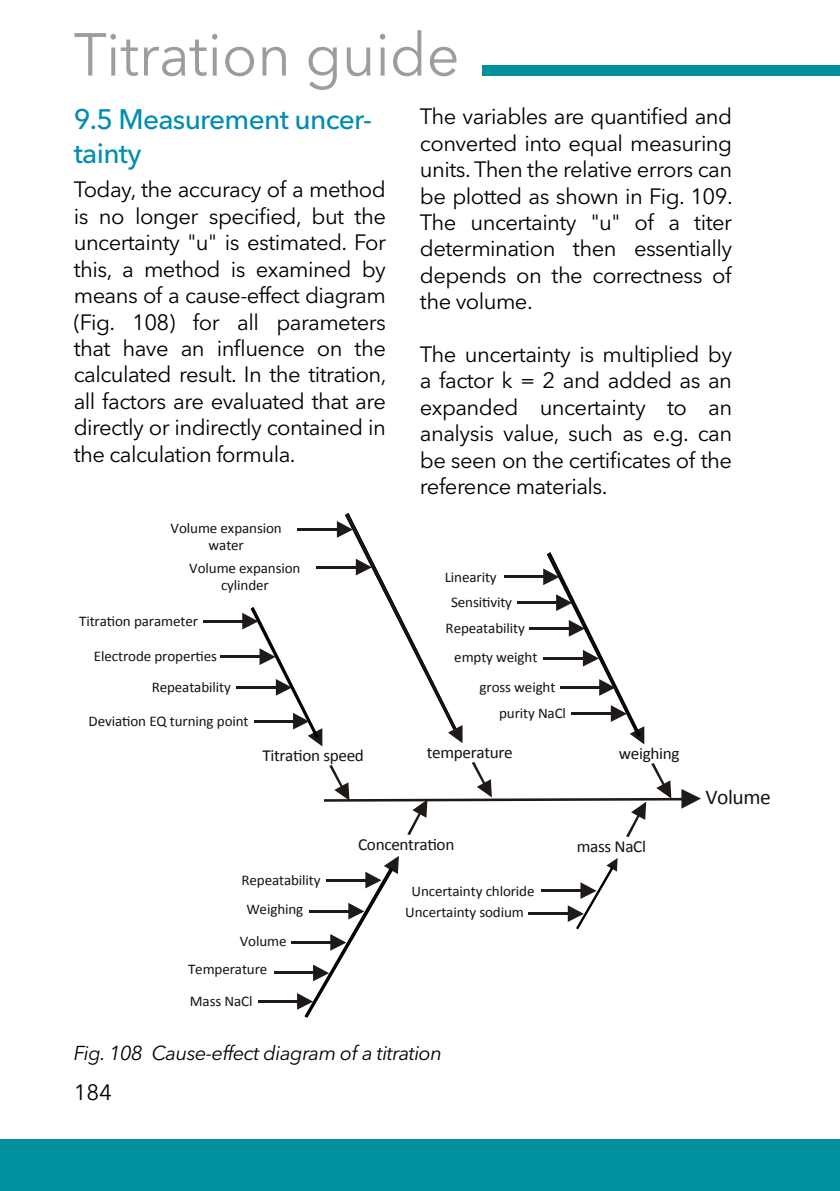
<style>
.page{position:relative;width:840px;height:1191px;background:#fff}
.page>*{position:absolute;margin:0;border:0;box-sizing:border-box;transform-origin:0 0}
.t1{font:60px "Avenir Next LT Pro";color:#9d9d9c;scale:.96 1}
.t2{font:500 28px/33.6px "Avenir Next LT Pro";letter-spacing:-.025em;color:#008db2}
.t3{font:22px/26.4px "Avenir Next LT Pro";letter-spacing:-.025em;color:#000;text-align:justify}
.t4{font:21px "Calibri";letter-spacing:-.02em;color:#121415}
.t5{font:italic 20px "Avenir Next LT Pro";letter-spacing:-.025em;color:#000}
.t6{font:16.8px "Calibri";letter-spacing:-.02em;color:#121415}
.t7{font:14.8px/17.8px "Calibri";letter-spacing:-.01em;color:#121415}
</style>
<div class="page">
<hr style="left:541px;top:889px;width:40px;height:3px;background:#1f1a17">
<svg style="left:567px;top:858px;width:50px;height:71px"></svg>
<hr style="left:528px;top:912px;width:40px;height:3px;background:#1f1a17">
<hr style="left:291px;top:941px;width:40px;height:2px;background:#1f1a17">
<hr style="left:274px;top:971px;width:40px;height:3px;background:#1f1a17">
<svg style="left:297px;top:856px;width:101px;height:162px"></svg>
<hr style="left:258px;top:1000px;width:40px;height:2px;background:#1f1a17">
<hr style="left:236px;top:686px;width:41px;height:2px;background:#1f1a17">
<hr style="left:220px;top:655px;width:40px;height:3px;background:#1f1a17">
<svg style="left:242px;top:607px;width:80px;height:139px"></svg>
<hr style="left:203px;top:620px;width:40px;height:2px;background:#1f1a17">
<hr style="left:316px;top:566px;width:40px;height:2px;background:#1f1a17">
<svg style="left:337px;top:513px;width:125px;height:230px"></svg>
<hr style="left:297px;top:528px;width:41px;height:2px;background:#1f1a17">
<hr style="left:529px;top:627px;width:40px;height:2px;background:#1f1a17">
<svg style="left:324px;top:762px;width:376px;height:75px"></svg>
<hr style="left:504px;top:575px;width:40px;height:3px;background:#1f1a17">
<svg style="left:543px;top:552px;width:101px;height:192px"></svg>
<hr style="left:516px;top:601px;width:41px;height:3px;background:#1f1a17">
<div style="left:0;top:1139px;width:839px;height:52px;background:#008f9d"></div>
<div style="left:482px;top:65px;width:357px;height:11px;background:#008f9d"></div>
<h1 class="t1" style="left:74px;top:19px;width:403px">Titration guide</h1>
<p class="t2" style="left:74px;top:102px;width:300px">9.5 Measurement uncer&shy;tainty</p>
<p class="t3" style="left:74px;top:177px;width:314px">Today, the accuracy of a method is no longer specified, but the uncertainty "u" is estimated. For this, a method is examined by means of a cause-effect diagram (Fig. 108) for all parameters that have an influence on the calculated result. In the titration, all factors are evaluated that are directly or indirectly contained in the calculation formula.</p>
<p class="t7" style="left:170px;top:519px;width:113px;text-align:center">Volume expansion water</p>
<p class="t7" style="left:189px;top:559px;width:113px;text-align:center">Volume expansion cylinder</p>
<p class="t7" style="left:79px;top:612px;width:120px">Titration parameter</p>
<p class="t7" style="left:94px;top:647px;width:124px">Electrode properties</p>
<p class="t7" style="left:152px;top:678px;width:81px">Repeatability</p>
<p class="t7" style="left:88px;top:712px;width:161px">Deviation EQ turning point</p>
<p class="t6" style="left:262px;top:745px;width:103px">Titration speed</p>
<p class="t3" style="left:420px;top:104px;width:314px">The variables are quantified and converted into equal measuring units. Then the relative errors can be plotted as shown in Fig. 109.<br>The uncertainty "u" of a titer determination then essentially depends on the correctness of the volume.</p>
<p class="t3" style="left:420px;top:341px;width:313px">The uncertainty is multiplied by a factor k = 2 and added as an expanded uncertainty to an analysis value, such as e.g. can be seen on the certificates of the reference materials.</p>
<p class="t7" style="left:451px;top:564px;width:63px;line-height:25.8px;text-indent:-6px">Linearity<br>Sensitivity</p>
<p class="t7" style="left:445px;top:619px;width:81px">Repeatability</p>
<p class="t7" style="left:454px;top:648px;width:85px">empty weight</p>
<p class="t7" style="left:479px;top:678px;width:77px">gross weight</p>
<p class="t7" style="left:499px;top:704px;width:68px">purity NaCl</p>
<p class="t6" style="left:426px;top:742px;width:87px">temperature</p>
<p class="t6" style="left:618px;top:743px;width:62px">weighing</p>
<p class="t4" style="left:705px;top:784px;width:67px">Volume</p>
<p class="t7" style="left:246px;top:865px;width:76px;line-height:29.4px;text-indent:-5px">Repeatability<br>Weighing</p>
<p class="t7" style="left:188px;top:926px;width:100px;line-height:28.4px;text-indent:52px">Volume<br>Temperature</p>
<p class="t7" style="left:190px;top:992px;width:64px">Mass NaCl</p>
<p class="t6" style="left:358px;top:833px;width:98px">Concentration</p>
<p class="t7" style="left:405px;top:880px;width:131px;line-height:21.2px;text-indent:6px">Uncertainty chloride<br>Uncertainty sodium</p>
<p class="t5" style="left:74px;top:1041px;width:369px">Fig. 108 Cause-effect diagram of a titration</p>
<p class="t3" style="left:74px;top:1079px;width:40px">184</p>
<p class="t6" style="left:576px;top:835px;width:71px">mass NaCl</p>
</div>
